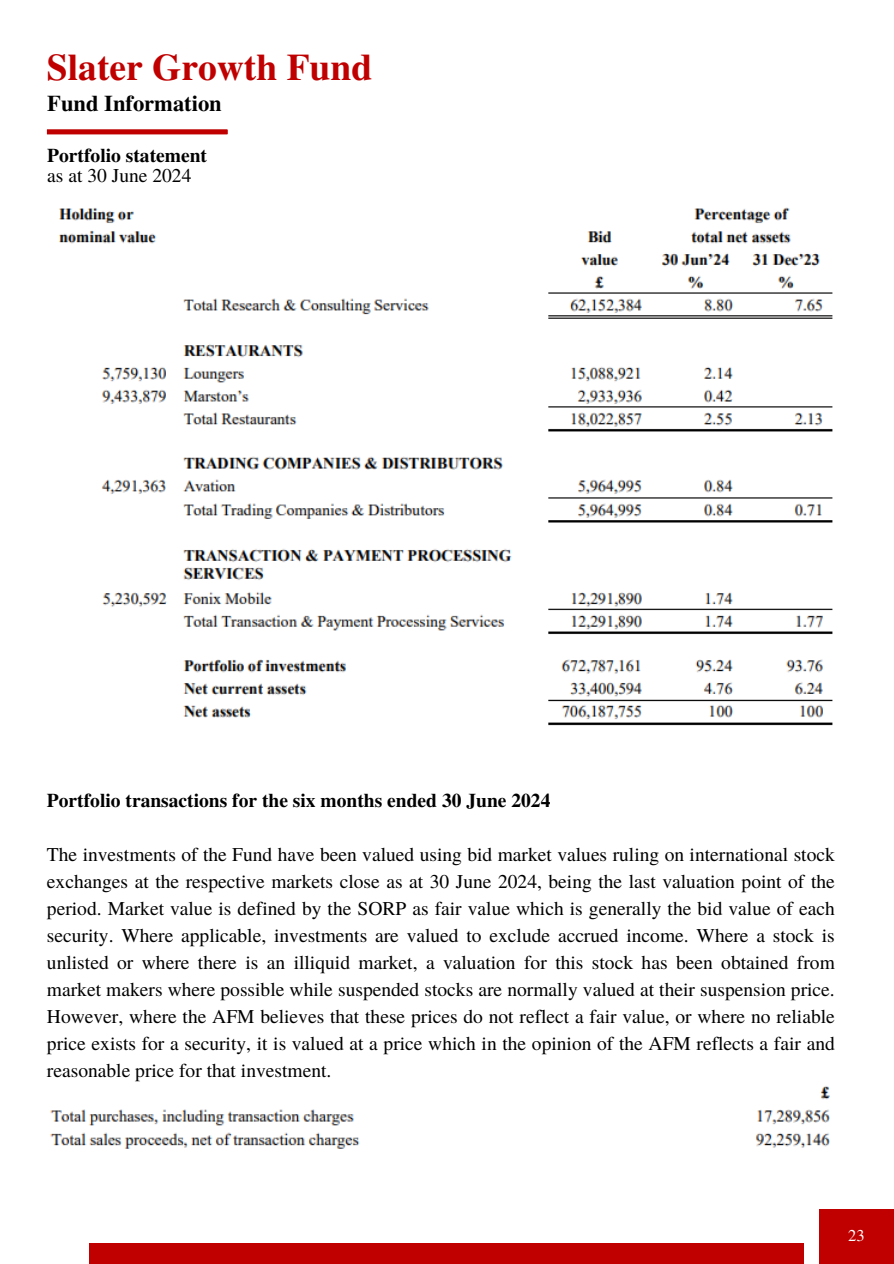
<style>
.page{position:relative;width:894px;height:1264px;background:#fff}
.page>*{position:absolute;margin:0;border:0;box-sizing:border-box;transform-origin:0 0}
.t1{font:700 37.5px "Te X Gyre Termes";color:#c00000}
.t2{font:700 22.5px "Te X Gyre Termes";color:#000}
.t3{font:19.5px/27px "Te X Gyre Termes";color:#000;text-align:justify}
.t4{font:700 19.5px "Te X Gyre Termes";color:#000}
.t5{font:16.5px "Te X Gyre Termes";color:#fff}
</style>
<div class="page">
<div style="left:89px;top:1243px;width:715px;height:20px;background:#c00000"></div>
<div style="left:819px;top:1209px;width:74px;height:54px;background:#c00000"></div>
<img style="left:59px;top:207px;width:774px;height:519px">
<img style="left:50px;top:1086px;width:780px;height:63px">
<hr style="left:47px;top:130px;width:180px;height:4px;background:#c00000">
<p class="t1" style="left:47px;top:38px;width:326px">Slater Growth Fund</p>
<p class="t2" style="left:47px;top:86px;width:176px">Fund Information</p>
<h3 class="t4" style="left:47px;top:141px;width:161px">Portfolio statement</h3>
<p class="t3" style="left:47px;top:160px;width:146px">as at 30 June 2024</p>
<p class="t4" style="left:47px;top:785px;width:505px">Portfolio transactions for the six months ended 30 June 2024</p>
<p class="t3" style="left:47px;top:839px;width:789px">The investments of the Fund have been valued using bid market values ruling on international stock exchanges at the respective markets close as at 30 June 2024, being the last valuation point of the period. Market value is defined by the SORP as fair value which is generally the bid value of each security. Where applicable, investments are valued to exclude accrued income. Where a stock is unlisted or where there is an illiquid market, a valuation for this stock has been obtained from market makers where possible while suspended stocks are normally valued at their suspension price.<br>However, where the AFM believes that these prices do not reflect a fair value, or where no reliable price exists for a security, it is valued at a price which in the opinion of the AFM reflects a fair and reasonable price for that investment.</p>
<h1 class="t5" style="left:847px;top:1223px;width:18px">23</h1>
</div>
